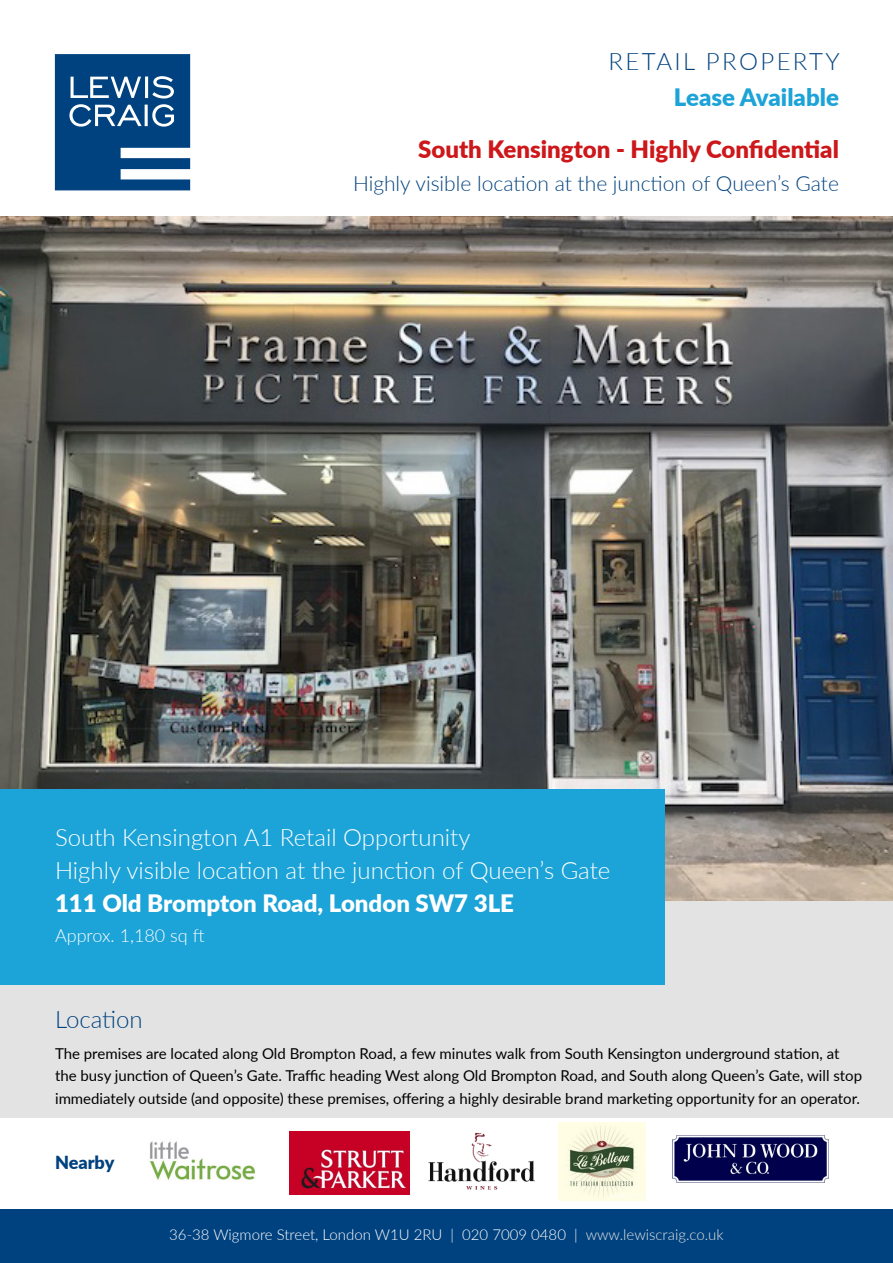
<style>
.page{position:relative;width:893px;height:1263px;background:#fff}
.page>*{position:absolute;margin:0;border:0;box-sizing:border-box;transform-origin:0 0}
.t1{font:300 24px/33px "Lato";color:#fff}
.t2{font:900 24px "Lato";color:#cd171a}
.t3{font:900 24px "Lato";color:#fff}
.t4{font:300 24px "Lato";letter-spacing:.1em;color:#00427f}
.t5{font:900 24px "Lato";color:#1ca3d8}
.t6{font:300 21px "Lato";color:#00427f}
.t7{font:300 18px "Lato";color:#fff}
.t8{font:900 18px "Lato";color:#00427f}
.t9{font:15px/22.5px "Lato";color:#000}
.t10{font:300 15px "Lato";color:#fff}
.s1{color:#e3e2e2}
</style>
<div class="page">
<div style="left:0;top:1209px;width:893px;height:54px;background:#00427f"></div>
<svg style="left:54px;top:54px;width:137px;height:137px"></svg>
<svg style="left:55px;top:54px;width:135px;height:136px;background:#296093"></svg>
<div style="left:0;top:781px;width:893px;height:428px;background:#e3e3e3"></div>
<img style="left:0;top:216px;width:893px;height:685px">
<div style="left:0;top:789px;width:664px;height:195px;background:#1ca3d8"></div>
<div style="left:0;top:1118px;width:893px;height:90px;background:#fff"></div>
<img style="left:149px;top:1141px;width:107px;height:39px">
<img style="left:289px;top:1131px;width:121px;height:64px">
<img style="left:559px;top:1122px;width:86px;height:78px">
<img style="left:672px;top:1136px;width:157px;height:46px">
<img style="left:428px;top:1132px;width:107px;height:58px">
<h1 class="t4" style="left:608px;top:45px;width:233px">RETAIL PROPERTY</h1>
<h1 class="t5" style="left:674px;top:79px;width:166px">Lease Available</h1>
<h1 class="t2" style="left:418px;top:131px;width:422px">South Kensington - Highly Confidential</h1>
<h2 class="t6" style="left:353px;top:168px;width:487px">Highly visible location at the junction of Queen’s Gate</h2>
<h1 class="t1" style="left:55px;top:820px;width:557px">South Kensington A1 Retail Opportunity<br>Highly visible location at the junction of Queen’s Gate</h1>
<h1 class="t3" style="left:55px;top:885px;width:460px">111 Old Brompton Road, London SW7 3LE</h1>
<p class="t7" style="left:55px;top:923px;width:151px">Approx. 1,180 sq ft</p>
<h1 class="t4" style="left:55px;top:1002px;width:89px">Location</h1>
<p class="t9" style="left:55px;top:1041px;width:809px">The premises are located along Old Brompton Road, a few minutes walk from South Kensington underground station, at the busy junction of Queen’s Gate. Traffic heading West along Old Brompton Road, and South along Queen’s Gate, will stop immediately outside (and opposite) these premises, offering a highly desirable brand marketing opportunity for an operator.</p>
<p class="t8" style="left:55px;top:1149px;width:61px">Nearby</p>
<p class="t10" style="left:169px;top:1224px;width:556px">36-38 Wigmore Street, London W1U 2RU | 020 7009 0480 | <span class="s1">www.lewiscraig.co.uk</span></p>
</div>
